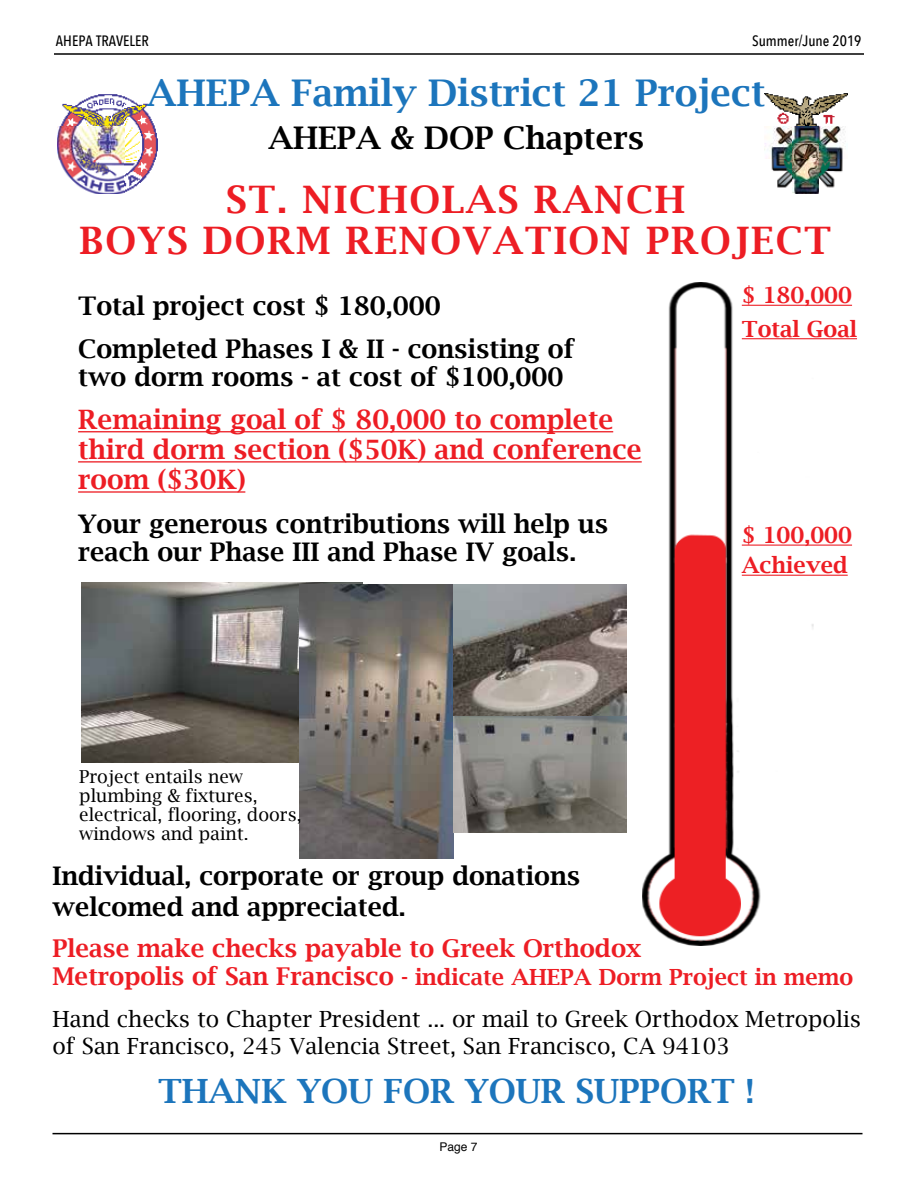
<style>
.page{position:relative;width:918px;height:1188px;background:#fff}
.page>*{position:absolute;margin:0;border:0;box-sizing:border-box;transform-origin:0 0}
.t1{font:600 37.95px/41.2px "Lucida Bright";letter-spacing:.045em;color:#ed1d24;text-align:center}
.t2{font:600 36.75px "Lucida Bright";color:#1c75bc}
.t3{font:600 33.45px "Lucida Bright";color:#1c75bc}
.t4{font:600 31.2px "Lucida Bright";color:#000}
.t5{font:600 26.7px/30.2px "Lucida Bright";color:#ed1d24}
.t6{font:600 25.65px/42.5px "Lucida Bright";color:#000}
.t7{font:600 24.6px "Lucida Bright";color:#ed1d24}
.t8{font:22.35px/42.5px "Lucida Bright";color:#000}
.t9{font:600 22.35px/30.2px "Lucida Bright";color:#ed1d24}
.t10{font:17.85px/18.9px "Lucida Bright";color:#000}
.t11{font:500 15px "Avenir Next Condensed";color:#000}
.t12{font:12px "Helvetica";color:#000}
.s1{font-weight:600;font-size:24.6px;color:#ed1d24}
.s2{font-weight:600;color:#ed1d24}
</style>
<div class="page">
<hr style="left:54px;top:53px;width:810px;height:2px;background:#000">
<hr style="left:52px;top:1133px;width:810px;height:1px;background:#000">
<img style="left:57px;top:94px;width:101px;height:100px">
<img style="left:765px;top:93px;width:82px;height:100px">
<hr style="left:78px;top:431px;width:535px;height:1px;background:#ed1d24">
<hr style="left:78px;top:461px;width:564px;height:2px;background:#ed1d24">
<hr style="left:78px;top:491px;width:167px;height:2px;background:#ed1d24">
<img style="left:643px;top:282px;width:173px;height:663px">
<hr style="left:742px;top:545px;width:110px;height:1px;background:#ed1d24">
<hr style="left:742px;top:575px;width:106px;height:1px;background:#ed1d24">
<hr style="left:742px;top:305px;width:110px;height:1px;background:#ed1d24">
<hr style="left:742px;top:338px;width:115px;height:1px;background:#ed1d24">
<img style="left:82px;top:583px;width:281px;height:180px">
<img style="left:299px;top:584px;width:155px;height:275px">
<img style="left:454px;top:715px;width:172px;height:117px">
<img style="left:454px;top:585px;width:172px;height:130px">
<p class="t11" style="left:56px;top:31px;width:94px">AHEPA TRAVELER</p>
<p class="t11" style="left:752px;top:31px;width:111px">Summer/June 2019</p>
<h2 class="t2" style="left:147px;top:72px;width:620px">AHEPA Family District 21 Project</h2>
<p class="t4" style="left:268px;top:120px;width:377px">AHEPA &amp; DOP Chapters</p>
<h1 class="t1" style="left:80px;top:179px;width:753px">ST. NICHOLAS RANCH<br>BOYS DORM RENOVATION PROJECT</h1>
<p class="t6" style="left:78px;top:285px;width:498px">Total project cost $ 180,000<br>Completed Phases I &amp; II - consisting of</p>
<p class="t6" style="left:78px;top:355px;width:487px">two dorm rooms - at cost of $100,000</p>
<p class="t5" style="left:78px;top:404px;width:565px">Remaining goal of $ 80,000 to complete third dorm section ($50K) and conference room ($30K)</p>
<p class="t6" style="left:78px;top:510px;width:532px;line-height:27.9px">Your generous contributions will help us reach our Phase III and Phase IV goals.</p>
<p class="t9" style="left:742px;top:520px;width:112px">$ 100,000<br>Achieved</p>
<p class="t9" style="left:742px;top:278px;width:117px;line-height:33.5px">$ 180,000<br>Total Goal</p>
<p class="t10" style="left:79px;top:767px;width:224px">Project entails new plumbing &amp; fixtures, electrical, flooring, doors, windows and paint.</p>
<p class="t6" style="left:52px;top:860px;width:529px;line-height:30.8px">Individual, corporate or group donations welcomed and appreciated.</p>
<p class="t7" style="left:52px;top:934px;width:590px">Please make checks payable to Greek Orthodox</p>
<p class="t8" style="left:52px;top:955px;width:810px"><span class="s1">Metropolis of San Francisco</span> <span class="s2">- indicate AHEPA Dorm Project in memo<br></span>Hand checks to Chapter President ... or mail to Greek Orthodox Metropolis</p>
<p class="t8" style="left:52px;top:1025px;width:679px">of San Francisco, 245 Valencia Street, San Francisco, CA 94103</p>
<h3 class="t3" style="left:158px;top:1072px;width:598px">THANK YOU FOR YOUR SUPPORT !</h3>
<p class="t12" style="left:439px;top:1138px;width:40px">Page 7</p>
</div>
